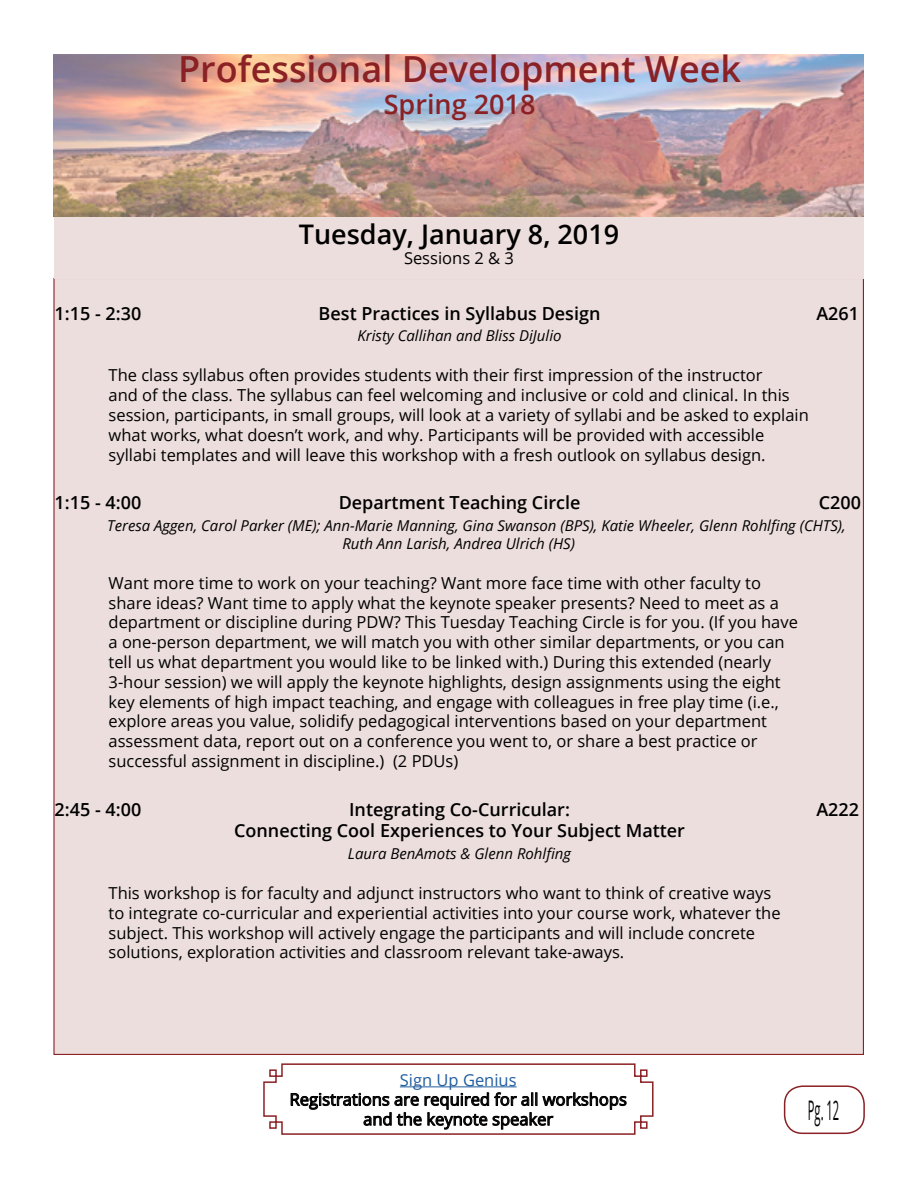
<style>
.page{position:relative;width:918px;height:1188px;background:#fff}
.page>*{position:absolute;margin:0;border:0;box-sizing:border-box;transform-origin:0 0}
.t1{font:600 36px "Open Sans";color:#8a2125}
.t2{font:600 27px "Open Sans";color:#000}
.t3{font:600 27px "Open Sans";color:#8a2125}
.t4{font:27px "Open Sans";color:#000;scale:.41 1}
.t5{font:600 18px "Open Sans";color:#000}
.t6{font:16.5px/19.8px "Open Sans";color:#000}
.t7{font:16.5px "Open Sans";color:#215e9e}
.t8{font:italic 15px/18px "Open Sans";color:#000}
</style>
<div class="page">
<div style="left:784px;top:1085px;width:81px;height:49px;border:2px solid #8a2125;border-radius:18px"></div>
<img style="left:53px;top:54px;width:810px;height:163px">
<svg style="left:263px;top:1063px;width:391px;height:72px"></svg>
<div style="left:54px;top:278px;width:809px;height:776px;background:#eddede"></div>
<div style="left:54px;top:217px;width:810px;height:62px;background:#eddede"></div>
<h1 class="t1" style="left:178px;top:44px;width:564px">Professional Development Week</h1>
<h2 class="t3" style="left:384px;top:86px;width:153px">Spring 2018</h2>
<h2 class="t2" style="left:299px;top:216px;width:322px">Tuesday, January 8, 2019</h2>
<p class="t6" style="left:404px;top:248px;width:111px">Sessions 2 &amp; 3</p>
<p class="t5" style="left:55px;top:301px;width:88px">1:15 - 2:30</p>
<p class="t5" style="left:319px;top:301px;width:283px">Best Practices in Syllabus Design</p>
<p class="t5" style="left:816px;top:301px;width:44px">A261</p>
<p class="t8" style="left:358px;top:327px;width:206px">Kristy Callihan and Bliss DiJulio</p>
<p class="t6" style="left:109px;top:365px;width:702px">The class syllabus often provides students with their first impression of the instructor<br>and of the class. The syllabus can feel welcoming and inclusive or cold and clinical. In this session, participants, in small groups, will look at a variety of syllabi and be asked to explain what works, what doesn’t work, and why. Participants will be provided with accessible syllabi templates and will leave this workshop with a fresh outlook on syllabus design.</p>
<p class="t5" style="left:55px;top:490px;width:88px">1:15 - 4:00</p>
<p class="t5" style="left:339px;top:490px;width:243px">Department Teaching Circle</p>
<p class="t5" style="left:819px;top:490px;width:44px">C200</p>
<p class="t8" style="left:342px;top:516px;width:505px;text-indent:-235px">Teresa Aggen, Carol Parker (ME); Ann-Marie Manning, Gina Swanson (BPS), Katie Wheeler, Glenn Rohlfing (CHTS),<br>Ruth Ann Larish, Andrea Ulrich (HS)</p>
<p class="t6" style="left:109px;top:573px;width:691px">Want more time to work on your teaching? Want more face time with other faculty to share ideas? Want time to apply what the keynote speaker presents? Need to meet as a department or discipline during PDW? This Tuesday Teaching Circle is for you. (If you have a one-person department, we will match you with other similar departments, or you can tell us what department you would like to be linked with.) During this extended (nearly 3-hour session) we will apply the keynote highlights, design assignments using the eight key elements of high impact teaching, and engage with colleagues in free play time (i.e., explore areas you value, solidify pedagogical interventions based on your department assessment data, report out on a conference you went to, or share a best practice or successful assignment in discipline.) (2 PDUs)</p>
<p class="t5" style="left:55px;top:797px;width:88px">2:45 - 4:00</p>
<p class="t5" style="left:349px;top:797px;width:222px">Integrating Co-Curricular:</p>
<p class="t5" style="left:816px;top:797px;width:44px">A222</p>
<p class="t5" style="left:234px;top:818px;width:452px">Connecting Cool Experiences to Your Subject Matter</p>
<p class="t8" style="left:348px;top:844px;width:225px">Laura BenAmots &amp; Glenn Rohlfing</p>
<p class="t6" style="left:109px;top:883px;width:674px">This workshop is for faculty and adjunct instructors who want to think of creative ways to integrate co-curricular and experiential activities into your course work, whatever the subject. This workshop will actively engage the participants and will include concrete solutions, exploration activities and classroom relevant take-aways.</p>
<p class="t7" style="left:400px;top:1068px;width:118px">Sign Up Genius</p>
<p class="t6" style="left:290px;top:1089px;width:339px;text-align:center">Registrations are required for all workshops and the keynote speaker</p>
<h2 class="t4" style="left:808px;top:1092px;width:78px">Pg. 12</h2>
</div>
